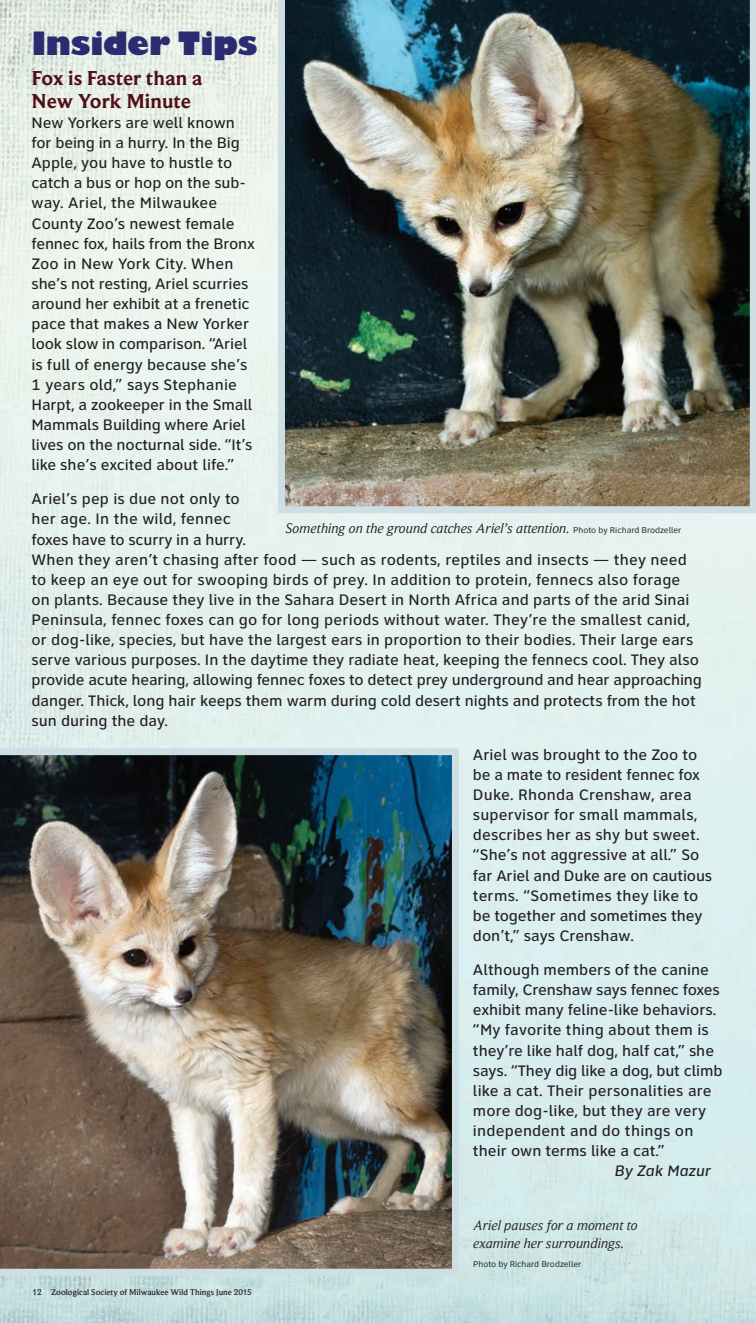
<style>
.page{position:relative;width:756px;height:1323px;background:#fff}
.page>*{position:absolute;margin:0;border:0;box-sizing:border-box;transform-origin:0 0}
.t1{font:800 31.5px "Gill Sans";letter-spacing:-.005em;color:#2b2c6f}
.t2{font:700 21px/22.8px "Beaufort Pro";color:#500f16}
.t3{font:500 15.75px/20.1px "Clearview ADA";color:#231f20}
.t4{font:italic 500 15.75px "Clearview ADA";color:#231f20}
.t5{font:italic 14.35px/17.5px "Beaufort Pro";color:#231f20}
.t6{font:500 8.75px "Beaufort Pro";color:#231f20}
.t7{font:8.75px "Clearview ADA";color:#231f20}
.s1{font-family:"Clearview ADA";font-style:normal;font-size:8.75px}
</style>
<div class="page">
<img style="left:0;top:0;width:756px;height:1323px">
<img style="left:0;top:748px;width:459px;height:528px">
<img style="left:278px;top:0;width:478px;height:513px">
<h1 class="t1" style="left:32px;top:26px;width:228px">Insider Tips</h1>
<h2 class="t2" style="left:32px;top:69px;width:173px">Fox is Faster than a<br>New York Minute</h2>
<p class="t3" style="left:32px;top:115px;width:225px">New Yorkers are well known for being in a hurry. In the Big<br>Apple, you have to hustle to catch a bus or hop on the sub&shy;way. Ariel, the Milwaukee<br>County Zoo’s newest female fennec fox, hails from the Bronx<br>Zoo in New York City. When she’s not resting, Ariel scurries around her exhibit at a frenetic pace that makes a New Yorker look slow in comparison. “Ariel is full of energy because she’s<br>1 years old,” says Stephanie<br>Harpt, a zookeeper in the Small<br>Mammals Building where Ariel lives on the nocturnal side. “It’s like she’s excited about life.”</p>
<p class="t3" style="left:32px;top:491px;width:672px">Ariel’s pep is due not only to<br>her age. In the wild, fennec<br>foxes have to scurry in a hurry.<br>When they aren’t chasing after food — such as rodents, reptiles and insects — they need to keep an eye out for swooping birds of prey. In addition to protein, fennecs also forage on plants. Because they live in the Sahara Desert in North Africa and parts of the arid Sinai Peninsula, fennec foxes can go for long periods without water. They’re the smallest canid, or dog-like, species, but have the largest ears in proportion to their bodies. Their large ears serve various purposes. In the daytime they radiate heat, keeping the fennecs cool. They also provide acute hearing, allowing fennec foxes to detect prey underground and hear approaching danger. Thick, long hair keeps them warm during cold desert nights and protects from the hot sun during the day.</p>
<p class="t3" style="left:473px;top:746px;width:241px">Ariel was brought to the Zoo to be a mate to resident fennec fox<br>Duke. Rhonda Crenshaw, area supervisor for small mammals, describes her as shy but sweet. “She’s not aggressive at all.” So far Ariel and Duke are on cautious terms. “Sometimes they like to be together and sometimes they don’t,” says Crenshaw.</p>
<p class="t3" style="left:473px;top:962px;width:251px">Although members of the canine family, Crenshaw says fennec foxes exhibit many feline-like behaviors. “My favorite thing about them is they’re like half dog, half cat,” she says. “They dig like a dog, but climb like a cat. Their personalities are more dog-like, but they are very independent and do things on their own terms like a cat.”</p>
<p class="t4" style="left:614px;top:1166px;width:98px">By Zak Mazur</p>
<p class="t5" style="left:285px;top:521px;width:398px">Something on the ground catches Ariel’s attention. <span class="s1">Photo by Richard Brodzeller</span></p>
<p class="t5" style="left:473px;top:1218px;width:166px">Ariel pauses for a moment to examine her surroundings.</p>
<p class="t6" style="left:33px;top:1289px;width:221px">12 Zoological Society of Milwaukee Wild Things June 2015</p>
<p class="t7" style="left:473px;top:1261px;width:110px">Photo by Richard Brodzeller</p>
</div>
